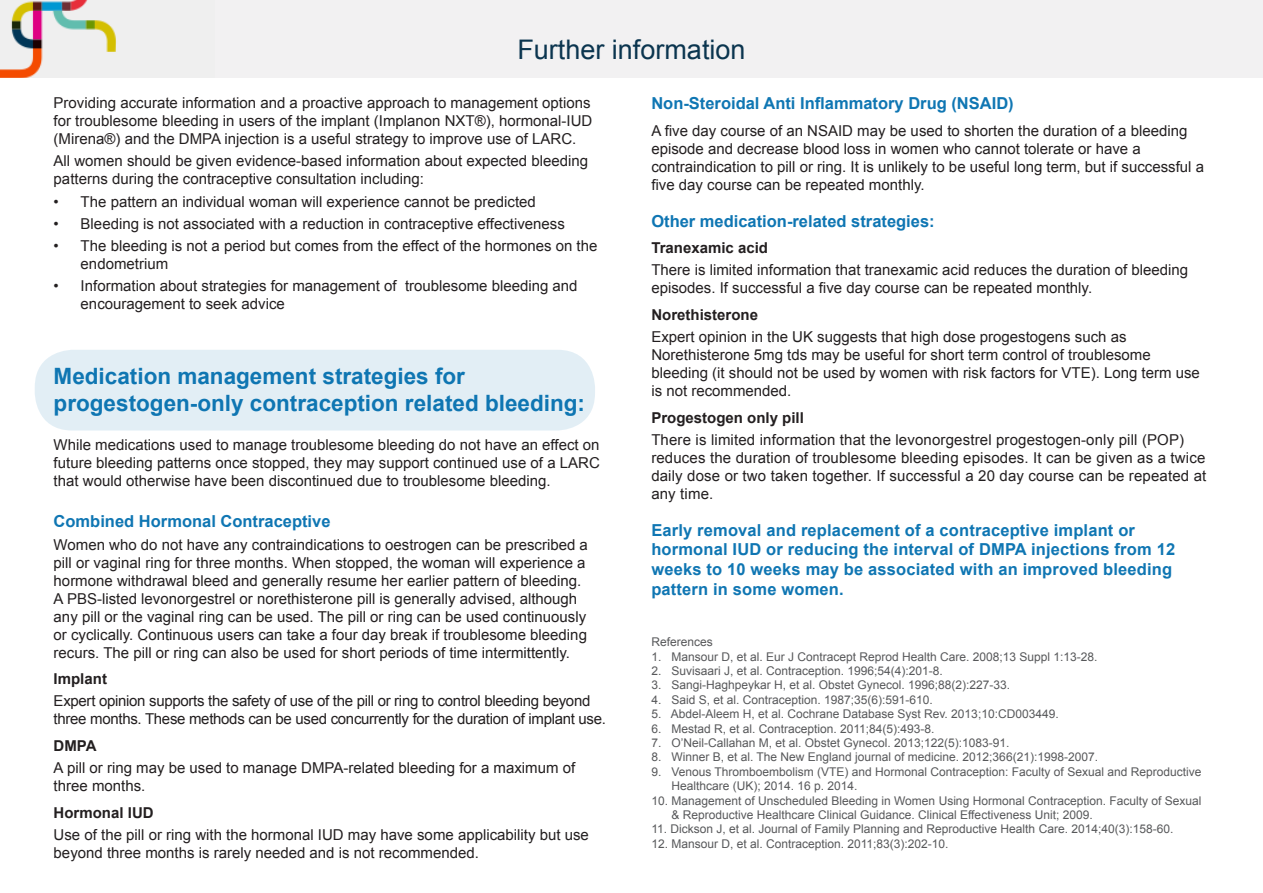
<style>
.page{position:relative;width:1263px;height:893px;background:#fff}
.page>*{position:absolute;margin:0;border:0;box-sizing:border-box;transform-origin:0 0}
.t1{font:27px "Arial";color:#0b354f}
.t2{font:700 22.5px/27px "Arial";color:#0f76b3}
.t3{font:700 16.5px/19.8px "Arial";letter-spacing:.01em;color:#0f76b3}
.t4{font:15px/18px "Arial";color:#231f20}
.t5{font:15px/18px "Arial";letter-spacing:-.02em;color:#231f20}
.t6{font:700 15px "Arial";color:#231f20}
.t7{font:12px/14.4px "Arial";color:#57585a}
</style>
<div class="page">
<div style="left:35px;top:350px;width:560px;height:81px;background:#e2eef5;border-radius:38px"></div>
<div style="left:0;top:0;width:1263px;height:78px;background:#f2f1f2"></div>
<img style="left:0;top:0;width:116px;height:78px">
<p class="t1" style="left:517px;top:32px;width:230px">Further information</p>
<p class="t4" style="left:54px;top:94px;width:540px">Providing accurate information and a proactive approach to management options for troublesome bleeding in users of the implant (Implanon NXT®), hormonal-IUD (Mirena®) and the DMPA injection is a useful strategy to improve use of LARC.</p>
<p class="t4" style="left:54px;top:152px;width:536px">All women should be given evidence-based information about expected bleeding patterns during the contraceptive consultation including:</p>
<p class="t4" style="left:54px;top:193px;width:484px">• The pattern an individual woman will experience cannot be predicted</p>
<p class="t4" style="left:54px;top:215px;width:513px">• Bleeding is not associated with a reduction in contraceptive effectiveness</p>
<p class="t4" style="left:81px;top:237px;width:518px;text-indent:-27px">• The bleeding is not a period but comes from the effect of the hormones on the endometrium</p>
<p class="t4" style="left:81px;top:277px;width:498px;text-indent:-27px">• Information about strategies for management of troublesome bleeding and encouragement to seek advice</p>
<p class="t2" style="left:54px;top:363px;width:533px">Medication management strategies for progestogen-only contraception related bleeding:</p>
<p class="t4" style="left:54px;top:436px;width:548px;text-align:justify">While medications used to manage troublesome bleeding do not have an effect on future bleeding patterns once stopped, they may support continued use of a LARC that would otherwise have been discontinued due to troublesome bleeding.</p>
<p class="t3" style="left:54px;top:512px;width:278px">Combined Hormonal Contraceptive</p>
<p class="t4" style="left:54px;top:535px;width:536px">Women who do not have any contraindications to oestrogen can be prescribed a pill or vaginal ring for three months. When stopped, the woman will experience a hormone withdrawal bleed and generally resume her earlier pattern of bleeding.<br>A PBS-listed levonorgestrel or norethisterone pill is generally advised, although any pill or the vaginal ring can be used. The pill or ring can be used continuously or cyclically. Continuous users can take a four day break if troublesome bleeding recurs. The pill or ring can also be used for short periods of time intermittently.</p>
<p class="t6" style="left:54px;top:669px;width:55px">Implant</p>
<p class="t5" style="left:54px;top:692px;width:554px">Expert opinion supports the safety of use of the pill or ring to control bleeding beyond three months. These methods can be used concurrently for the duration of implant use.</p>
<p class="t6" style="left:54px;top:736px;width:45px">DMPA</p>
<p class="t4" style="left:54px;top:759px;width:523px">A pill or ring may be used to manage DMPA-related bleeding for a maximum of three months.</p>
<p class="t6" style="left:54px;top:802px;width:102px">Hormonal IUD</p>
<p class="t4" style="left:54px;top:826px;width:537px">Use of the pill or ring with the hormonal IUD may have some applicability but use beyond three months is rarely needed and is not recommended.</p>
<p class="t3" style="left:651px;top:94px;width:364px">Non-Steroidal Anti Inflammatory Drug (NSAID)</p>
<p class="t4" style="left:651px;top:122px;width:554px">A five day course of an NSAID may be used to shorten the duration of a bleeding episode and decrease blood loss in women who cannot tolerate or have a contraindication to pill or ring. It is unlikely to be useful long term, but if successful a five day course can be repeated monthly.</p>
<p class="t3" style="left:651px;top:211px;width:285px">Other medication-related strategies:</p>
<p class="t6" style="left:651px;top:238px;width:118px">Tranexamic acid</p>
<p class="t4" style="left:651px;top:261px;width:538px">There is limited information that tranexamic acid reduces the duration of bleeding episodes. If successful a five day course can be repeated monthly.</p>
<p class="t6" style="left:651px;top:305px;width:108px">Norethisterone</p>
<p class="t4" style="left:651px;top:328px;width:550px">Expert opinion in the UK suggests that high dose progestogens such as Norethisterone 5mg tds may be useful for short term control of troublesome bleeding (it should not be used by women with risk factors for VTE). Long term use is not recommended.</p>
<p class="t6" style="left:651px;top:407px;width:154px">Progestogen only pill</p>
<p class="t4" style="left:651px;top:431px;width:556px">There is limited information that the levonorgestrel progestogen-only pill (POP) reduces the duration of troublesome bleeding episodes. It can be given as a twice daily dose or two taken together. If successful a 20 day course can be repeated at any time.</p>
<p class="t3" style="left:651px;top:520px;width:525px">Early removal and replacement of a contraceptive implant or hormonal IUD or reducing the interval of DMPA injections from 12 weeks to 10 weeks may be associated with an improved bleeding pattern in some women.</p>
<p class="t7" style="left:651px;top:635px;width:63px">References</p>
<p class="t7" style="left:651px;top:649px;width:448px">1. Mansour D, et al. Eur J Contracept Reprod Health Care. 2008;13 Suppl 1:13-28.</p>
<p class="t7" style="left:651px;top:664px;width:293px">2. Suvisaari J, et al. Contraception. 1996;54(4):201-8.</p>
<p class="t7" style="left:651px;top:678px;width:360px">3. Sangi-Haghpeykar H, et al. Obstet Gynecol. 1996;88(2):227-33.</p>
<p class="t7" style="left:651px;top:692px;width:283px">4. Said S, et al. Contraception. 1987;35(6):591-610.</p>
<p class="t7" style="left:651px;top:707px;width:409px">5. Abdel-Aleem H, et al. Cochrane Database Syst Rev. 2013;10:CD003449.</p>
<p class="t7" style="left:651px;top:721px;width:285px">6. Mestad R, et al. Contraception. 2011;84(5):493-8.</p>
<p class="t7" style="left:651px;top:736px;width:360px">7. O’Neil-Callahan M, et al. Obstet Gynecol. 2013;122(5):1083-91.</p>
<p class="t7" style="left:651px;top:750px;width:448px">8. Winner B, et al. The New England journal of medicine. 2012;366(21):1998-2007.</p>
<p class="t7" style="left:671px;top:764px;width:531px;text-indent:-20px">9. Venous Thromboembolism (VTE) and Hormonal Contraception: Faculty of Sexual and Reproductive<br>Healthcare (UK); 2014. 16 p. 2014.</p>
<p class="t7" style="left:671px;top:793px;width:532px;text-indent:-20px">10. Management of Unscheduled Bleeding in Women Using Hormonal Contraception. Faculty of Sexual &amp; Reproductive Healthcare Clinical Guidance. Clinical Effectiveness Unit; 2009.</p>
<p class="t7" style="left:651px;top:822px;width:524px">11. Dickson J, et al. Journal of Family Planning and Reproductive Health Care. 2014;40(3):158-60.</p>
<p class="t7" style="left:651px;top:836px;width:299px">12. Mansour D, et al. Contraception. 2011;83(3):202-10.</p>
</div>
